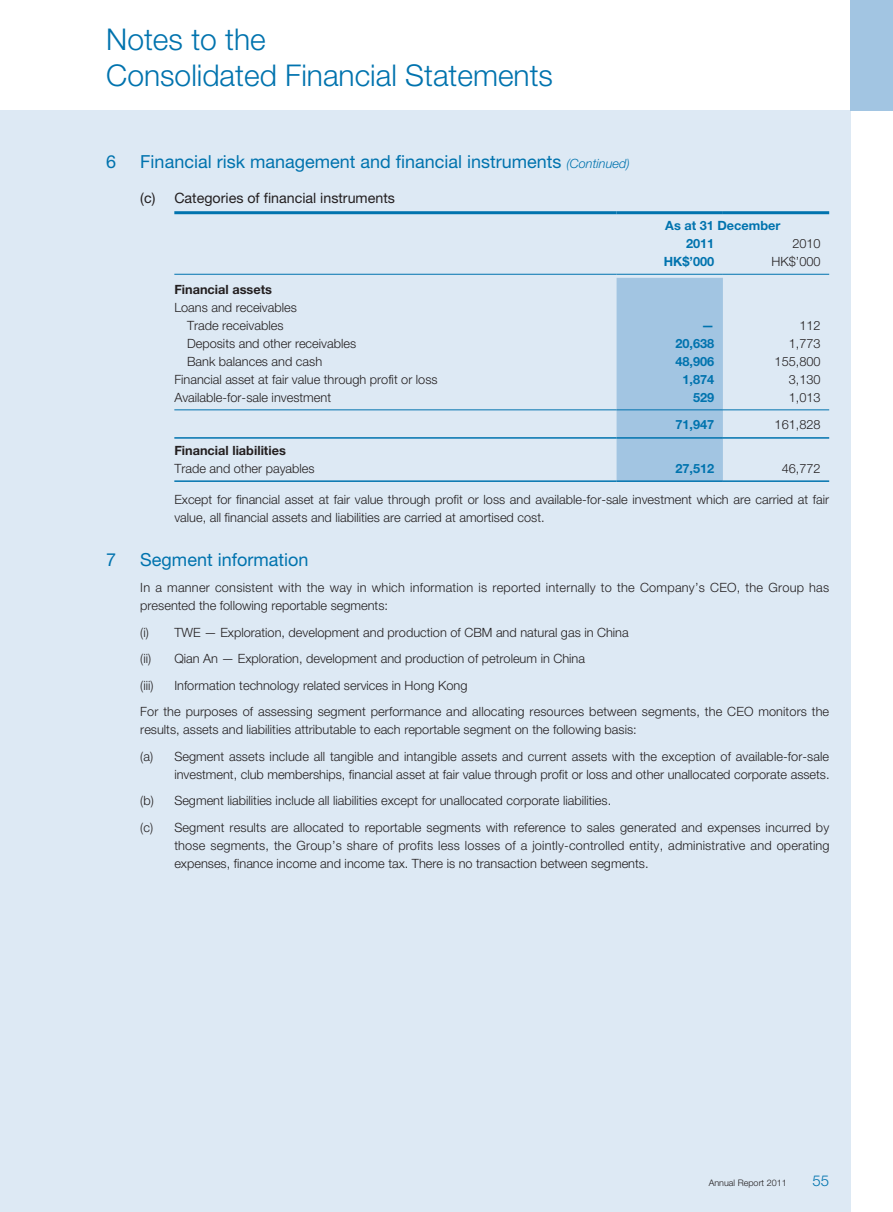
<style>
.page{position:relative;width:893px;height:1212px;background:#fff}
.page>*{position:absolute;margin:0;border:0;box-sizing:border-box;transform-origin:0 0}
.t1{font:300 30px/36px "Helvetica Neue LT Std";color:#0073ae}
.t2{font:18px "Helvetica Neue LT Std";color:#0073ae}
.t3{font:300 15px "Helvetica Neue LT Std";color:#0073ae}
.t4{font:14.25px "Helvetica Neue LT Std";color:#231f20}
.t5{font:300 12.75px/26.5px "Helvetica Neue LT Std";color:#231f20}
.t6{font:300 12.75px/18px "Helvetica Neue LT Std";letter-spacing:.02em;color:#231f20}
.t7{font:700 12.75px/18px "Helvetica Neue LT Std";color:#0073ae}
.t8{font:700 12.75px "Helvetica Neue LT Std";color:#231f20}
.t9{font:300 9px "Helvetica Neue LT Std";color:#231f20}
.s1{font-weight:300;font-style:italic;font-size:12.75px}
</style>
<div class="page">
<div style="left:0;top:111px;width:850px;height:1101px;background:#dde9f4"></div>
<div style="left:850px;top:0;width:43px;height:111px;background:#a2c5e2"></div>
<div style="left:617px;top:278px;width:106px;height:202px;background:#a2c5e2"></div>
<hr style="left:174px;top:211px;width:443px;height:3px;background:#0073ae">
<hr style="left:617px;top:211px;width:106px;height:3px;background:#0073ae">
<hr style="left:723px;top:211px;width:106px;height:3px;background:#0073ae">
<hr style="left:174px;top:274px;width:443px;height:1px;background:#0073ae">
<hr style="left:617px;top:274px;width:106px;height:1px;background:#0073ae">
<hr style="left:723px;top:274px;width:106px;height:1px;background:#0073ae">
<hr style="left:174px;top:409px;width:443px;height:1px;background:#0073ae">
<hr style="left:617px;top:409px;width:106px;height:1px;background:#0073ae">
<hr style="left:723px;top:409px;width:106px;height:1px;background:#0073ae">
<hr style="left:174px;top:437px;width:443px;height:2px;background:#0073ae">
<hr style="left:617px;top:437px;width:106px;height:2px;background:#0073ae">
<hr style="left:723px;top:437px;width:106px;height:2px;background:#0073ae">
<hr style="left:174px;top:480px;width:443px;height:2px;background:#0073ae">
<hr style="left:617px;top:480px;width:106px;height:2px;background:#0073ae">
<hr style="left:723px;top:480px;width:106px;height:2px;background:#0073ae">
<h1 class="t1" style="left:106px;top:21px;width:448px">Notes to the<br>Consolidated Financial Statements</h1>
<h2 class="t2" style="left:106px;top:151px;width:12px">6</h2>
<h2 class="t2" style="left:140px;top:151px;width:491px">Financial risk management and financial instruments <span class="s1">(Continued)</span></h2>
<p class="t4" style="left:140px;top:189px;width:256px">(c) Categories of financial instruments</p>
<p class="t8" style="left:174px;top:281px;width:99px">Financial assets</p>
<p class="t5" style="left:174px;top:298px;width:124px;line-height:18px;text-align:center">Loans and receivables<br>Trade receivables</p>
<p class="t7" style="left:686px;top:216px;width:96px;text-indent:-21px">As at 31 December<br>2011</p>
<p class="t5" style="left:792px;top:230px;width:30px">2010</p>
<p class="t7" style="left:664px;top:252px;width:52px">HK$’000</p>
<p class="t5" style="left:771px;top:248px;width:51px">HK$’000</p>
<p class="t7" style="left:702px;top:316px;width:14px">—</p>
<p class="t5" style="left:799px;top:312px;width:23px">112</p>
<p class="t5" style="left:187px;top:330px;width:171px">Deposits and other receivables</p>
<p class="t7" style="left:675px;top:334px;width:40px">20,638</p>
<p class="t5" style="left:789px;top:330px;width:33px">1,773</p>
<p class="t5" style="left:187px;top:348px;width:137px">Bank balances and cash</p>
<p class="t7" style="left:675px;top:352px;width:40px">48,906</p>
<p class="t5" style="left:775px;top:348px;width:48px">155,800</p>
<p class="t5" style="left:174px;top:366px;width:265px">Financial asset at fair value through profit or loss</p>
<p class="t7" style="left:682px;top:370px;width:33px">1,874</p>
<p class="t5" style="left:789px;top:366px;width:33px">3,130</p>
<p class="t5" style="left:174px;top:384px;width:158px">Available-for-sale investment</p>
<p class="t7" style="left:693px;top:388px;width:23px">529</p>
<p class="t5" style="left:789px;top:384px;width:33px">1,013</p>
<p class="t7" style="left:675px;top:415px;width:40px">71,947</p>
<p class="t5" style="left:775px;top:411px;width:48px">161,828</p>
<p class="t8" style="left:174px;top:442px;width:113px">Financial liabilities</p>
<p class="t5" style="left:174px;top:454px;width:142px">Trade and other payables</p>
<p class="t7" style="left:675px;top:459px;width:40px">27,512</p>
<p class="t5" style="left:782px;top:454px;width:40px">46,772</p>
<p class="t5" style="left:174px;top:490px;width:656px;line-height:18px">Except for financial asset at fair value through profit or loss and available-for-sale investment which are carried at fair value, all financial assets and liabilities are carried at amortised cost.</p>
<h2 class="t2" style="left:106px;top:548px;width:12px">7</h2>
<h2 class="t2" style="left:140px;top:548px;width:170px">Segment information</h2>
<p class="t6" style="left:140px;top:578px;width:690px">In a manner consistent with the way in which information is reported internally to the Company’s CEO, the Group has presented the following reportable segments:</p>
<p class="t5" style="left:140px;top:618px;width:490px">(i) TWE — Exploration, development and production of CBM and natural gas in China (ii) Qian An — Exploration, development and production of petroleum in China<br>(iii)</p>
<p class="t5" style="left:140px;top:671px;width:690px;text-indent:34px">Information technology related services in Hong Kong<br>For the purposes of assessing segment performance and allocating resources between segments, the CEO monitors the</p>
<p class="t5" style="left:140px;top:716px;width:690px">results, assets and liabilities attributable to each reportable segment on the following basis:<br>(a) Segment assets include all tangible and intangible assets and current assets with the exception of available-for-sale</p>
<p class="t5" style="left:140px;top:760px;width:691px;text-indent:34px">investment, club memberships, financial asset at fair value through profit or loss and other unallocated corporate assets. (b) Segment liabilities include all liabilities except for unallocated corporate liabilities.<br>(c) Segment results are allocated to reportable segments with reference to sales generated and expenses incurred by</p>
<p class="t5" style="left:174px;top:836px;width:657px;line-height:18px">those segments, the Group’s share of profits less losses of a jointly-controlled entity, administrative and operating expenses, finance income and income tax. There is no transaction between segments.</p>
<p class="t9" style="left:709px;top:1177px;width:79px">Annual Report 2011</p>
<p class="t3" style="left:812px;top:1171px;width:18px">55</p>
</div>
